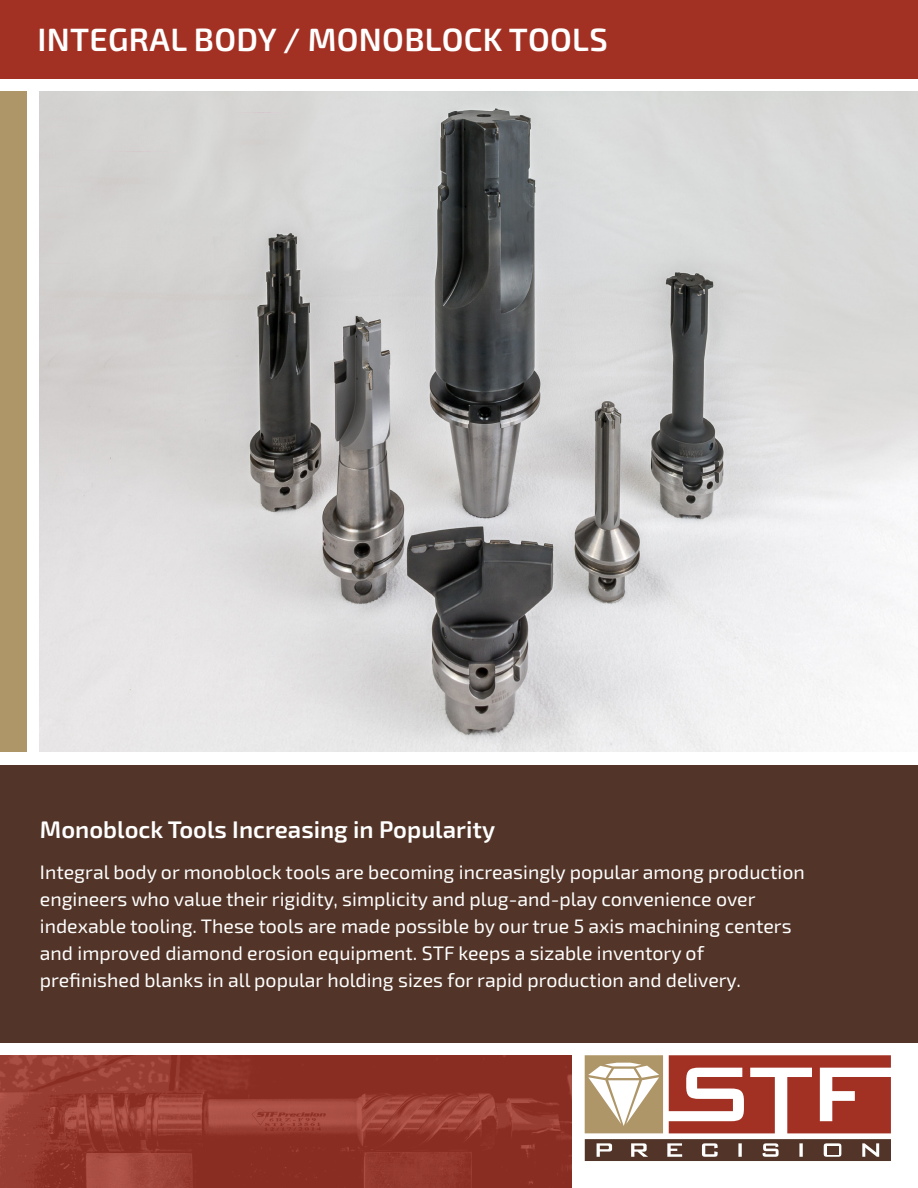
<style>
.page{position:relative;width:918px;height:1188px;background:#fff}
.page>*{position:absolute;margin:0;border:0;box-sizing:border-box;transform-origin:0 0}
.t1{font:600 32.25px "Exo 2.0";letter-spacing:.01em;color:#fff}
.Subheading{font:600 24px "Exo 2.0";color:#fff}
.Subheading-2{font:19.5px/27px "Exo 2.0";color:#fff}
</style>
<div class="page">
<img style="left:40px;top:91px;width:878px;height:661px">
<svg style="left:585px;top:1055px;width:78px;height:78px"></svg>
<svg style="left:585px;top:1139px;width:306px;height:22px;background:#6a5246"></svg>
<svg style="left:669px;top:1055px;width:222px;height:78px"></svg>
<div style="left:0;top:765px;width:918px;height:277px;background:#523528"></div>
<div style="left:0;top:0;width:918px;height:78px;background:#a33123"></div>
<div style="left:0;top:91px;width:27px;height:661px;background:#af9668"></div>
<img style="left:0;top:1055px;width:572px;height:133px">
<p class="t1" style="left:38px;top:21px;width:572px">INTEGRAL BODY / MONOBLOCK TOOLS</p>
<p class="Subheading" style="left:40px;top:816px;width:457px">Monoblock Tools Increasing in Popularity</p>
<p class="Subheading-2" style="left:40px;top:859px;width:766px">Integral body or monoblock tools are becoming increasingly popular among production engineers who value their rigidity, simplicity and plug-and-play convenience over indexable tooling. These tools are made possible by our true 5 axis machining centers and improved diamond erosion equipment. STF keeps a sizable inventory of prefinished blanks in all popular holding sizes for rapid production and delivery.</p>
</div>
